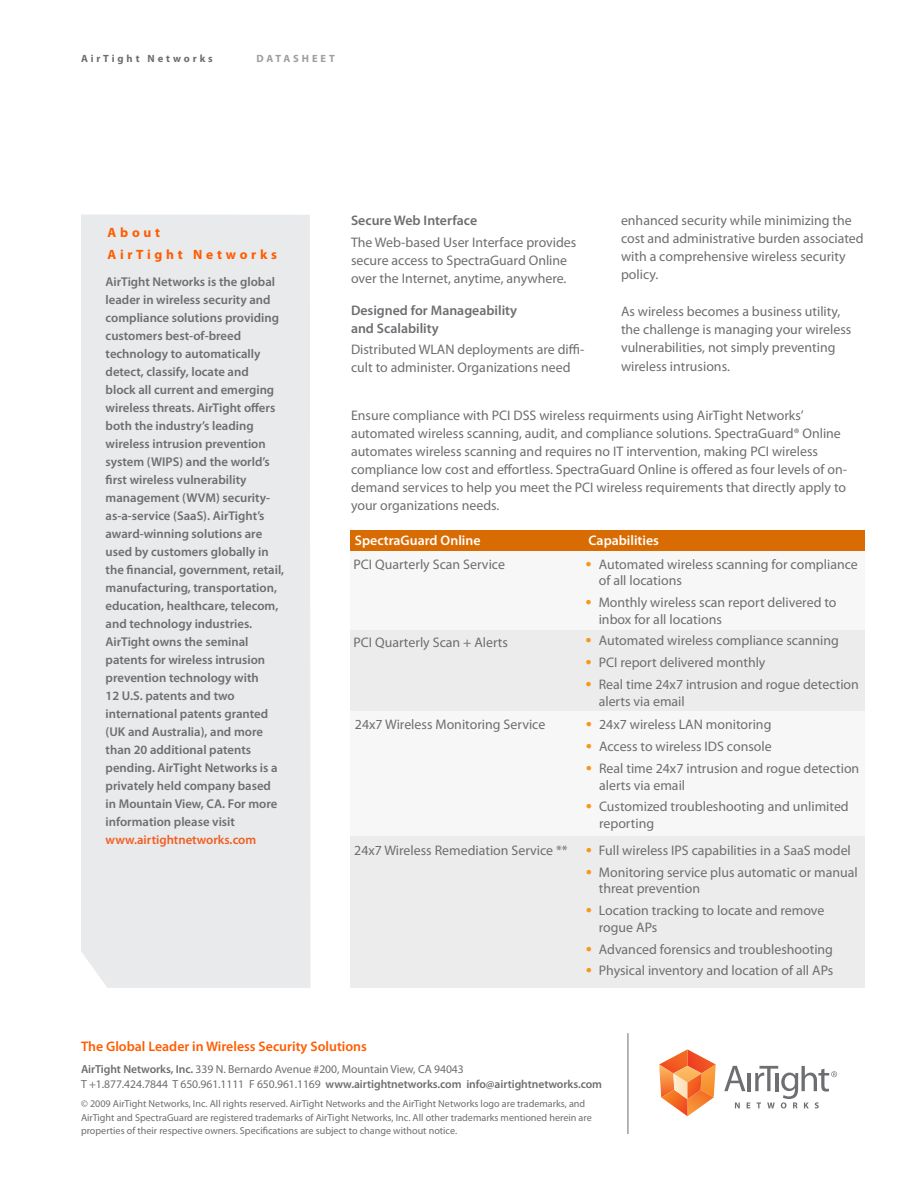
<style>
.page{position:relative;width:918px;height:1188px;background:#fff}
.page>*{position:absolute;margin:0;border:0;box-sizing:border-box;transform-origin:0 0}
.bullet_no1{font:13.8px/16.5px "Myriad Pro";color:#6d6e71}
.Paragraph_Style_2{font:13.8px/18px "Myriad Pro";color:#6d6e71}
.Body_Text_9_25_15_Re{font:13.8px/18px "Myriad Pro";color:#6d6e71}
.Subhead_9_25_15_Semi{font:13.8px/18px "Myriad Pro";color:#6d6e71}
.Boilerplate_Subhead{font:600 13.8px "Myriad Pro";color:#ff5c00}
.Subhead_9_25_15_Semi-2{font:600 13.8px/18px "Myriad Pro";color:#6d6e71}
.Paragraph_Style_2-2{font:600 13.8px "Myriad Pro";color:#fff}
.Subhead_7_10_Bold_Ca{font:700 13.5px/22.5px "Myriad Pro";letter-spacing:.28em;color:#ff5c00}
.Sidebar_Text_Back_8{font:600 12.75px/18px "Myriad Pro";color:#6d6e71}
.Boilerplate_Address{font:11.7px/15px "Myriad Pro";letter-spacing:-.005em;color:#6d6e71}
.Item_Title_Headline{font:700 10.5px "Myriad Pro";letter-spacing:.28em;color:#6d6e71}
.Item_Title_Headline-2{font:700 10.5px "Myriad Pro";letter-spacing:.28em;color:#9c9ea1}
.Boilerplate_Legal_6{font:10.2px/13.5px "Myriad Pro";color:#6d6e71}
.s1{color:#f25d21}
.s2{font-weight:600}
.s3{font-family:"Arial";font-weight:900;color:#f7971d}
</style>
<div class="page">
<hr style="left:628px;top:1033px;width:1px;height:101px;background:#6d6e71">
<svg style="left:659px;top:1049px;width:57px;height:67px"></svg>
<svg style="left:724px;top:1066px;width:113px;height:42px"></svg>
<div style="left:81px;top:214px;width:229px;height:774px;background:#e9eaeb"></div>
<div style="left:350px;top:534px;width:515px;height:355px;background:#f7f7f7"></div>
<div style="left:350px;top:530px;width:515px;height:20px;background:#d86b02"></div>
<div style="left:350px;top:630px;width:515px;height:81px;background:#ececec"></div>
<div style="left:350px;top:836px;width:515px;height:151px;background:#ececec"></div>
<p class="Item_Title_Headline" style="left:81px;top:51px;width:133px">AirTight Networks</p>
<p class="Item_Title_Headline-2" style="left:256px;top:51px;width:80px">DATASHEET</p>
<p class="Subhead_7_10_Bold_Ca" style="left:108px;top:221px;width:171px">About<br>AirTight Networks</p>
<p class="Sidebar_Text_Back_8" style="left:106px;top:273px;width:180px">AirTight Networks is the global leader in wireless security and compliance solutions providing customers best-of-breed technology to automatically detect, classify, locate and<br>block all current and emerging wireless threats. AirTight offers both the industry’s leading wireless intrusion prevention system (WIPS) and the world’s first wireless vulnerability management (WVM) security&shy;as-a-service (SaaS). AirTight’s award-winning solutions are used by customers globally in the financial, government, retail, manufacturing, transportation, education, healthcare, telecom, and technology industries.<br>AirTight owns the seminal patents for wireless intrusion prevention technology with<br>12 U.S. patents and two international patents granted (UK and Australia), and more than 20 additional patents pending. AirTight Networks is a privately held company based in Mountain View, CA. For more information please visit <span class="s1">www.airtightnetworks.com</span></p>
<p class="Body_Text_9_25_15_Re" style="left:351px;top:209px;width:227px;line-height:22.5px"><span class="s2">Secure Web Interface<br></span>The Web-based User Interface provides</p>
<p class="Body_Text_9_25_15_Re" style="left:351px;top:252px;width:218px">secure access to SpectraGuard Online over the Internet, anytime, anywhere.</p>
<p class="Subhead_9_25_15_Semi-2" style="left:351px;top:301px;width:168px">Designed for Manageability and Scalability</p>
<p class="Subhead_9_25_15_Semi" style="left:351px;top:340px;width:235px">Distributed WLAN deployments are diffi&shy;cult to administer. Organizations need</p>
<p class="Subhead_9_25_15_Semi" style="left:621px;top:211px;width:244px">enhanced security while minimizing the cost and administrative burden associated with a comprehensive wireless security policy.</p>
<p class="Body_Text_9_25_15_Re" style="left:621px;top:302px;width:232px">As wireless becomes a business utility, the challenge is managing your wireless vulnerabilities, not simply preventing</p>
<p class="Body_Text_9_25_15_Re" style="left:621px;top:357px;width:110px">wireless intrusions.</p>
<p class="Paragraph_Style_2" style="left:351px;top:406px;width:498px">Ensure compliance with PCI DSS wireless requirments using AirTight Networks’ automated wireless scanning, audit, and compliance solutions. SpectraGuard® Online automates wireless scanning and requires no IT intervention, making PCI wireless compliance low cost and effortless. SpectraGuard Online is offered as four levels of on&shy;demand services to help you meet the PCI wireless requirements that directly apply to your organizations needs.</p>
<p class="Paragraph_Style_2-2" style="left:355px;top:531px;width:127px">SpectraGuard Online</p>
<p class="Paragraph_Style_2-2" style="left:589px;top:531px;width:72px">Capabilities</p>
<p class="Paragraph_Style_2" style="left:353px;top:555px;width:153px">PCI Quarterly Scan Service</p>
<p class="Paragraph_Style_2" style="left:353px;top:633px;width:156px">PCI Quarterly Scan + Alerts</p>
<p class="Paragraph_Style_2" style="left:355px;top:715px;width:192px">24x7 Wireless Monitoring Service</p>
<p class="Paragraph_Style_2" style="left:354px;top:841px;width:215px">24x7 Wireless Remediation Service **</p>
<p class="bullet_no1" style="left:599px;top:556px;width:261px;text-indent:-14px"><span class="s3">•</span> Automated wireless scanning for compliance of all locations</p>
<p class="bullet_no1" style="left:599px;top:594px;width:239px;text-indent:-14px"><span class="s3">•</span> Monthly wireless scan report delivered to inbox for all locations</p>
<p class="bullet_no1" style="left:585px;top:632px;width:255px"><span class="s3">•</span> Automated wireless compliance scanning</p>
<p class="bullet_no1" style="left:585px;top:654px;width:182px"><span class="s3">•</span> PCI report delivered monthly</p>
<p class="bullet_no1" style="left:599px;top:676px;width:262px;text-indent:-14px"><span class="s3">•</span> Real time 24x7 intrusion and rogue detection alerts via email</p>
<p class="bullet_no1" style="left:586px;top:716px;width:187px"><span class="s3">•</span> 24x7 wireless LAN monitoring</p>
<p class="bullet_no1" style="left:586px;top:738px;width:188px"><span class="s3">•</span> Access to wireless IDS console</p>
<p class="bullet_no1" style="left:599px;top:760px;width:262px;text-indent:-14px"><span class="s3">•</span> Real time 24x7 intrusion and rogue detection alerts via email</p>
<p class="bullet_no1" style="left:599px;top:798px;width:251px;text-indent:-14px"><span class="s3">•</span> Customized troubleshooting and unlimited reporting</p>
<p class="bullet_no1" style="left:585px;top:842px;width:267px"><span class="s3">•</span> Full wireless IPS capabilities in a SaaS model</p>
<p class="bullet_no1" style="left:599px;top:864px;width:261px;text-indent:-14px"><span class="s3">•</span> Monitoring service plus automatic or manual threat prevention</p>
<p class="bullet_no1" style="left:599px;top:902px;width:227px;text-indent:-14px"><span class="s3">•</span> Location tracking to locate and remove rogue APs</p>
<p class="bullet_no1" style="left:585px;top:940px;width:249px"><span class="s3">•</span> Advanced forensics and troubleshooting</p>
<p class="bullet_no1" style="left:585px;top:962px;width:249px"><span class="s3">•</span> Physical inventory and location of all APs</p>
<p class="Boilerplate_Subhead" style="left:81px;top:1038px;width:288px">The Global Leader in Wireless Security Solutions</p>
<p class="Boilerplate_Address" style="left:81px;top:1061px;width:523px"><span class="s2">AirTight Networks, Inc.</span> 339 N. Bernardo Avenue #200, Mountain View, CA 94043<br>T +1.877.424.7844 T 650.961.1111 F 650.961.1169 <span class="s2">www.airtightnetworks.com info@airtightnetworks.com</span></p>
<p class="Boilerplate_Legal_6" style="left:81px;top:1097px;width:512px">© 2009 AirTight Networks, Inc. All rights reserved. AirTight Networks and the AirTight Networks logo are trademarks, and<br>AirTight and SpectraGuard are registered trademarks of AirTight Networks, Inc. All other trademarks mentioned herein are properties of their respective owners. Specifications are subject to change without notice.</p>
</div>
